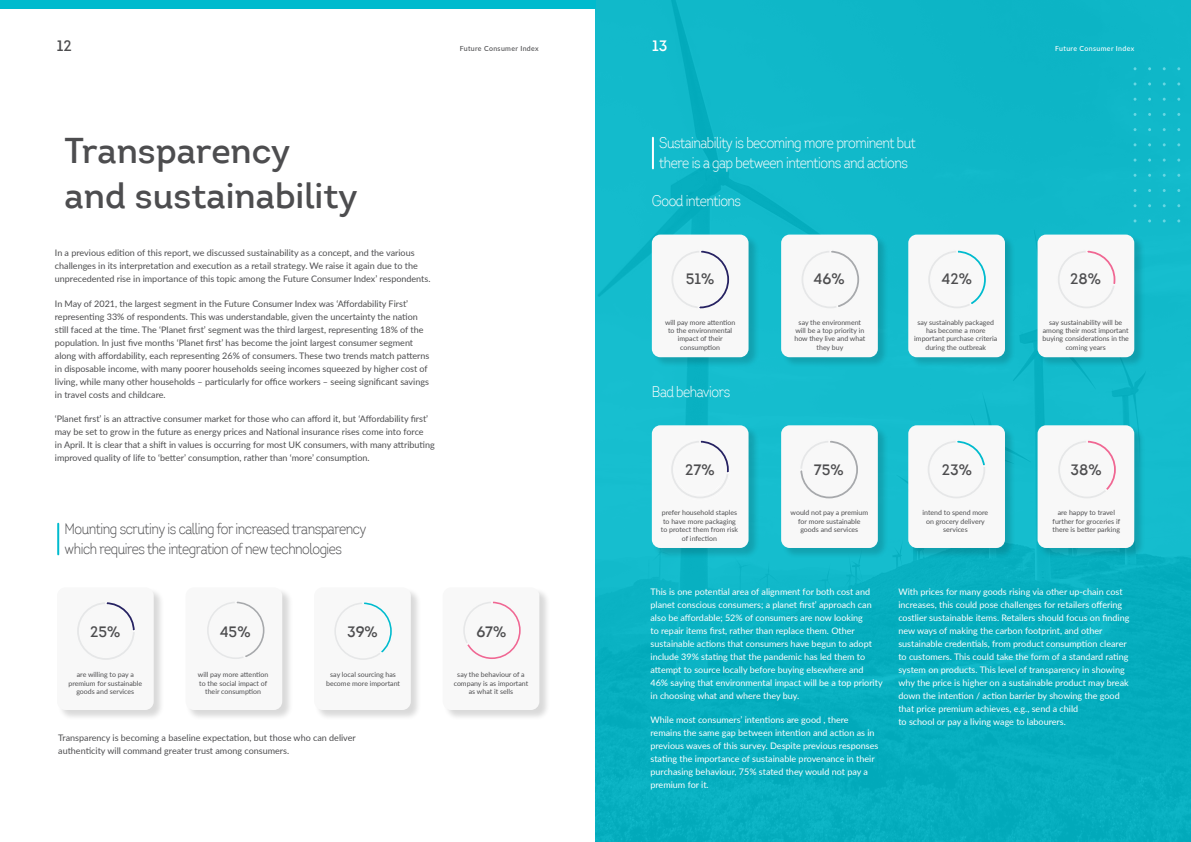
<style>
.page{position:relative;width:1191px;height:842px;background:#fff}
.page>*{position:absolute;margin:0;border:0;box-sizing:border-box;transform-origin:0 0}
.t1{font:600 35px/45px "Intro";color:#4d4d4f}
.t2{font:300 15px/20px "Intro Cond";letter-spacing:-.03em;color:#fff}
.t3{font:300 15px/20px "Intro Cond";letter-spacing:-.03em;color:#4d4d4f}
.t4{font:15px "Intro Semi Bold Caps";color:#4d4d4f}
.t5{font:15px "Intro Semi Bold Caps";color:#fff}
.t6{font:9px/13px "Lato";color:#4d4d4f}
.t7{font:9px/13px "Lato";color:#fff}
.t8{font:7px/8.4px "Lato";color:#4d4d4f;text-align:center}
.t9{font:500 7px "Lato";letter-spacing:.05em;color:#4d4d4f}
.t10{font:500 7px "Lato";letter-spacing:.05em;color:#fff}
</style>
<div class="page">
<div style="left:595px;top:0;width:596px;height:842px;background:#0eb6c7"></div>
<div style="left:652px;top:235px;width:107px;height:133px;background:#000;opacity:.15"></div>
<div style="left:652px;top:235px;width:96px;height:122px;background:#f8f8f8;border-radius:9px"></div>
<div style="left:652px;top:426px;width:107px;height:133px;background:#000;opacity:.15"></div>
<div style="left:652px;top:425px;width:96px;height:123px;background:#f8f8f8;border-radius:9px"></div>
<div style="left:57px;top:588px;width:108px;height:133px;background:#000;opacity:.15"></div>
<div style="left:57px;top:587px;width:97px;height:123px;background:#f8f8f8;border-radius:9px"></div>
<div style="left:186px;top:588px;width:107px;height:133px;background:#000;opacity:.15"></div>
<div style="left:185px;top:587px;width:97px;height:123px;background:#f8f8f8;border-radius:9px"></div>
<div style="left:314px;top:588px;width:108px;height:133px;background:#000;opacity:.15"></div>
<div style="left:314px;top:587px;width:97px;height:123px;background:#f8f8f8;border-radius:9px"></div>
<div style="left:443px;top:588px;width:107px;height:133px;background:#000;opacity:.15"></div>
<div style="left:442px;top:587px;width:97px;height:123px;background:#f8f8f8;border-radius:9px"></div>
<div style="left:908px;top:235px;width:108px;height:133px;background:#000;opacity:.15"></div>
<div style="left:908px;top:235px;width:97px;height:122px;background:#f8f8f8;border-radius:9px"></div>
<div style="left:908px;top:426px;width:108px;height:133px;background:#000;opacity:.15"></div>
<div style="left:908px;top:425px;width:97px;height:123px;background:#f8f8f8;border-radius:9px"></div>
<div style="left:781px;top:235px;width:108px;height:133px;background:#000;opacity:.15"></div>
<div style="left:781px;top:235px;width:97px;height:122px;background:#f8f8f8;border-radius:9px"></div>
<div style="left:781px;top:426px;width:108px;height:133px;background:#000;opacity:.15"></div>
<div style="left:781px;top:425px;width:97px;height:123px;background:#f8f8f8;border-radius:9px"></div>
<div style="left:1037px;top:235px;width:108px;height:133px;background:#000;opacity:.15"></div>
<div style="left:1037px;top:235px;width:97px;height:122px;background:#f8f8f8;border-radius:9px"></div>
<div style="left:1037px;top:426px;width:108px;height:133px;background:#000;opacity:.15"></div>
<div style="left:1037px;top:425px;width:97px;height:123px;background:#f8f8f8;border-radius:9px"></div>
<hr style="left:57px;top:524px;width:2px;height:30px;background:#00bbce">
<hr style="left:652px;top:138px;width:2px;height:30px;background:#fff">
<svg style="left:77px;top:602px;width:58px;height:58px"></svg>
<svg style="left:207px;top:601px;width:58px;height:58px"></svg>
<svg style="left:334px;top:602px;width:58px;height:58px"></svg>
<svg style="left:463px;top:601px;width:58px;height:58px"></svg>
<svg style="left:672px;top:250px;width:58px;height:59px"></svg>
<svg style="left:802px;top:250px;width:58px;height:58px"></svg>
<svg style="left:928px;top:250px;width:58px;height:58px"></svg>
<svg style="left:1058px;top:250px;width:58px;height:58px"></svg>
<svg style="left:800px;top:440px;width:58px;height:59px"></svg>
<svg style="left:1058px;top:440px;width:58px;height:58px"></svg>
<svg style="left:671px;top:440px;width:58px;height:58px"></svg>
<svg style="left:928px;top:440px;width:57px;height:58px"></svg>
<div style="left:0;top:0;width:595px;height:9px;background:#00bbce"></div>
<h2 class="t4" style="left:57px;top:36px;width:16px">12</h2>
<p class="t9" style="left:460px;top:43px;width:81px">Future Consumer Index</p>
<h2 class="t5" style="left:652px;top:36px;width:17px">13</h2>
<p class="t10" style="left:1055px;top:43px;width:81px">Future Consumer Index</p>
<h1 class="t1" style="left:65px;top:128px;width:295px">Transparency and sustainability</h1>
<p class="t6" style="left:55px;top:246px;width:377px">In a previous edition of this report, we discussed sustainability as a concept, and the various challenges in its interpretation and execution as a retail strategy. We raise it again due to the unprecedented rise in importance of this topic among the Future Consumer Index’ respondents.</p>
<p class="t6" style="left:55px;top:296px;width:376px">In May of 2021, the largest segment in the Future Consumer Index was ‘Affordability First’ representing 33% of respondents. This was understandable, given the uncertainty the nation still faced at the time. The ‘Planet first’ segment was the third largest, representing 18% of the population. In just five months ‘Planet first’ has become the joint largest consumer segment along with affordability, each representing 26% of consumers. These two trends match patterns in disposable income, with many poorer households seeing incomes squeezed by higher cost of living, while many other households – particularly for office workers – seeing significant savings in travel costs and childcare.</p>
<p class="t6" style="left:55px;top:412px;width:381px">‘Planet first’ is an attractive consumer market for those who can afford it, but ‘Affordability first’ may be set to grow in the future as energy prices and National insurance rises come into force<br>in April. It is clear that a shift in values is occurring for most UK consumers, with many attributing improved quality of life to ‘better’ consumption, rather than ‘more’ consumption.</p>
<h2 class="t3" style="left:65px;top:519px;width:303px">Mounting scrutiny is calling for increased transparency which requires the integration of new technologies</h2>
<h2 class="t4" style="left:90px;top:622px;width:32px">25%</h2>
<h2 class="t4" style="left:220px;top:622px;width:32px">45%</h2>
<h2 class="t4" style="left:347px;top:622px;width:32px">39%</h2>
<h2 class="t4" style="left:476px;top:622px;width:31px">67%</h2>
<p class="t8" style="left:198px;top:670px;width:72px">will pay more attention to the social impact of their consumption</p>
<p class="t8" style="left:454px;top:670px;width:76px">say the behaviour of a company is as important as what it sells</p>
<p class="t8" style="left:68px;top:670px;width:75px">are willing to pay a premium for sustainable goods and services</p>
<p class="t8" style="left:326px;top:670px;width:75px">say local sourcing has become more important</p>
<p class="t6" style="left:58px;top:731px;width:299px">Transparency is becoming a baseline expectation, but those who can deliver authenticity will command greater trust among consumers.</p>
<h2 class="t2" style="left:659px;top:133px;width:258px">Sustainability is becoming more prominent but there is a gap between intentions and actions</h2>
<h2 class="t2" style="left:652px;top:191px;width:91px">Good intentions</h2>
<h2 class="t4" style="left:686px;top:270px;width:30px">51%</h2>
<h2 class="t4" style="left:813px;top:270px;width:33px">46%</h2>
<h2 class="t4" style="left:941px;top:270px;width:32px">42%</h2>
<h2 class="t4" style="left:1070px;top:270px;width:32px">28%</h2>
<p class="t8" style="left:665px;top:318px;width:72px">will pay more attention to the environmental impact of their consumption</p>
<p class="t8" style="left:794px;top:318px;width:72px">say the environment will be a top priority in how they live and what they buy</p>
<p class="t8" style="left:914px;top:318px;width:84px">say sustainably packaged has become a more important purchase criteria during the outbreak</p>
<p class="t8" style="left:1042px;top:318px;width:88px">say sustainability will be among their most important buying considerations in the coming years</p>
<h2 class="t2" style="left:652px;top:382px;width:80px">Bad behaviors</h2>
<h2 class="t4" style="left:685px;top:460px;width:31px">27%</h2>
<h2 class="t4" style="left:813px;top:460px;width:31px">75%</h2>
<h2 class="t4" style="left:941px;top:460px;width:32px">23%</h2>
<h2 class="t4" style="left:1070px;top:460px;width:33px">38%</h2>
<p class="t8" style="left:661px;top:508px;width:79px">prefer household staples to have more packaging to protect them from risk of infection</p>
<p class="t8" style="left:790px;top:508px;width:79px">would not pay a premium for more sustainable goods and services</p>
<p class="t8" style="left:922px;top:508px;width:67px">intend to spend more on grocery delivery services</p>
<p class="t8" style="left:1052px;top:508px;width:69px">are happy to travel further for groceries if there is better parking</p>
<p class="t7" style="left:650px;top:584px;width:234px">This is one potential area of alignment for both cost and planet conscious consumers; a planet first’ approach can also be affordable; 52% of consumers are now looking<br>to repair items first, rather than replace them. Other sustainable actions that consumers have begun to adopt include 39% stating that the pandemic has led them to attempt to source locally before buying elsewhere and 46% saying that environmental impact will be a top priority in choosing what and where they buy.</p>
<p class="t7" style="left:650px;top:713px;width:229px">While most consumers’ intentions are good , there remains the same gap between intention and action as in previous waves of this survey. Despite previous responses stating the importance of sustainable provenance in their purchasing behaviour, 75% stated they would not pay a premium for it.</p>
<p class="t7" style="left:898px;top:584px;width:232px">With prices for many goods rising via other up-chain cost increases, this could pose challenges for retailers offering costlier sustainable items. Retailers should focus on finding new ways of making the carbon footprint, and other sustainable credentials, from product consumption clearer to customers. This could take the form of a standard rating system on products. This level of transparency in showing why the price is higher on a sustainable product may break down the intention / action barrier by showing the good that price premium achieves, e.g., send a child<br>to school or pay a living wage to labourers.</p>
</div>
